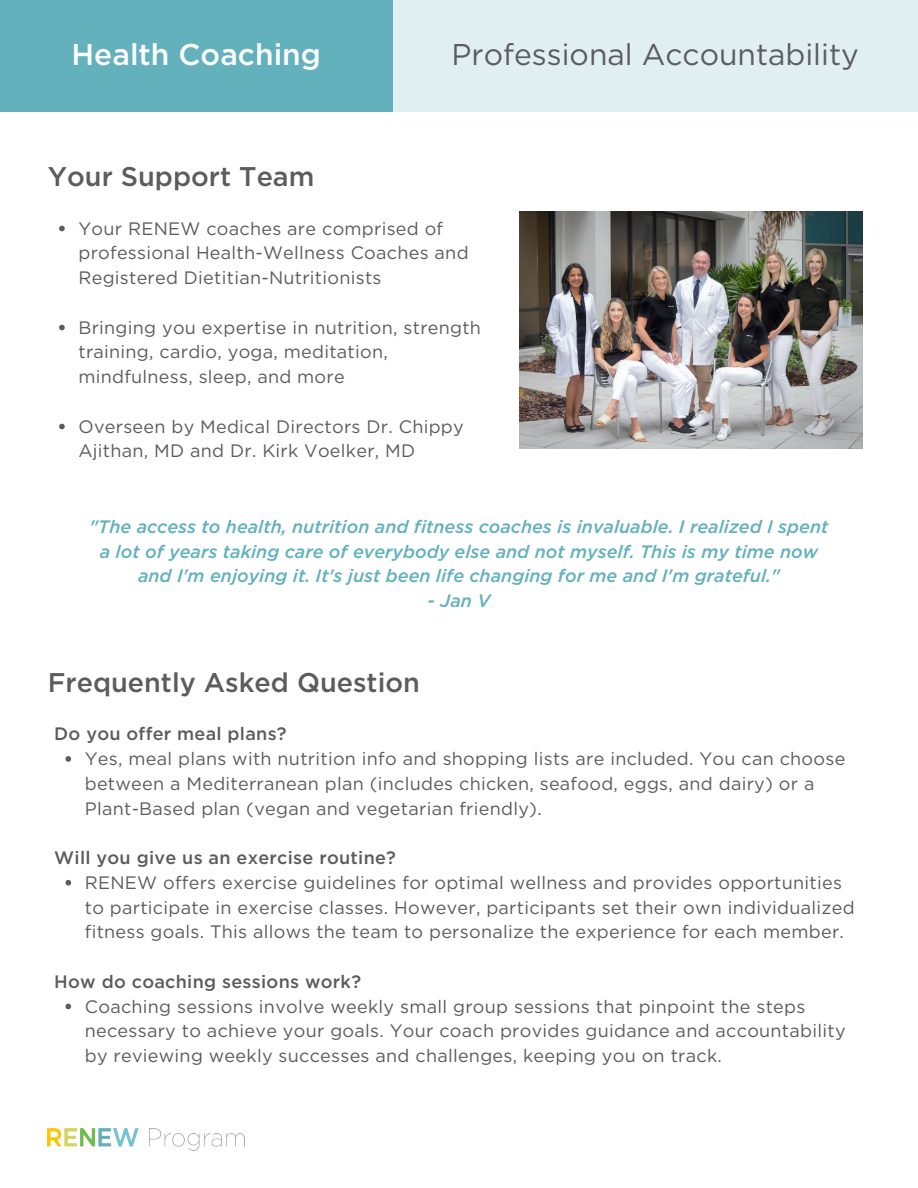
<style>
.page{position:relative;width:918px;height:1188px;background:#fff}
.page>*{position:absolute;margin:0;border:0;box-sizing:border-box;transform-origin:0 0}
.t1{font:30px "Gotham";color:#5c5c5d}
.t2{font:500 30px "Gotham";color:#fdfdfd}
.t3{font:500 27px "Gotham";color:#5c5c5d}
.t4{font:18px/24.8px "Gotham";letter-spacing:.015em;color:#5c5c5d}
.t5{font:italic 500 18px/24.8px "Gotham";color:#62b1bd;text-align:center}
.t6{font:500 18px "Gotham";letter-spacing:.015em;color:#5c5c5d}
</style>
<div class="page">
<img style="left:48px;top:1129px;width:197px;height:21px">
<div style="left:393px;top:0;width:525px;height:111px;background:#e0eff2"></div>
<div style="left:0;top:0;width:393px;height:111px;background:#62b1bd"></div>
<img style="left:519px;top:212px;width:343px;height:236px">
<svg style="left:59px;top:226px;width:6px;height:5px"></svg>
<svg style="left:59px;top:325px;width:6px;height:5px"></svg>
<svg style="left:59px;top:424px;width:6px;height:5px"></svg>
<svg style="left:65px;top:756px;width:6px;height:6px"></svg>
<svg style="left:65px;top:880px;width:6px;height:6px"></svg>
<svg style="left:65px;top:1004px;width:6px;height:5px"></svg>
<p class="t2" style="left:71px;top:36px;width:251px">Health Coaching</p>
<p class="t1" style="left:452px;top:36px;width:409px">Professional Accountability</p>
<p class="t3" style="left:48px;top:160px;width:268px">Your Support Team</p>
<p class="t4" style="left:78px;top:216px;width:392px">Your RENEW coaches are comprised of professional Health-Wellness Coaches and<br>Registered Dietitian-Nutritionists</p>
<p class="t4" style="left:78px;top:315px;width:404px">Bringing you expertise in nutrition, strength training, cardio, yoga, meditation, mindfulness, sleep, and more</p>
<p class="t4" style="left:78px;top:414px;width:387px">Overseen by Medical Directors Dr. Chippy<br>Ajithan, MD and Dr. Kirk Voelker, MD</p>
<p class="t5" style="left:89px;top:514px;width:741px">"The access to health, nutrition and fitness coaches is invaluable. I realized I spent a lot of years taking care of everybody else and not myself. This is my time now and I'm enjoying it. It's just been life changing for me and I'm grateful."</p>
<p class="t5" style="left:428px;top:588px;width:64px">- Jan V</p>
<p class="t3" style="left:48px;top:666px;width:374px">Frequently Asked Question</p>
<p class="t6" style="left:54px;top:723px;width:234px">Do you offer meal plans?</p>
<p class="t4" style="left:85px;top:746px;width:762px">Yes, meal plans with nutrition info and shopping lists are included. You can choose between a Mediterranean plan (includes chicken, seafood, eggs, and dairy) or a<br>Plant-Based plan (vegan and vegetarian friendly).</p>
<p class="t6" style="left:54px;top:847px;width:343px">Will you give us an exercise routine?</p>
<p class="t4" style="left:85px;top:870px;width:771px">RENEW offers exercise guidelines for optimal wellness and provides opportunities to participate in exercise classes. However, participants set their own individualized fitness goals. This allows the team to personalize the experience for each member.</p>
<p class="t6" style="left:54px;top:971px;width:308px">How do coaching sessions work?</p>
<p class="t4" style="left:85px;top:994px;width:762px">Coaching sessions involve weekly small group sessions that pinpoint the steps necessary to achieve your goals. Your coach provides guidance and accountability by reviewing weekly successes and challenges, keeping you on track.</p>
</div>
